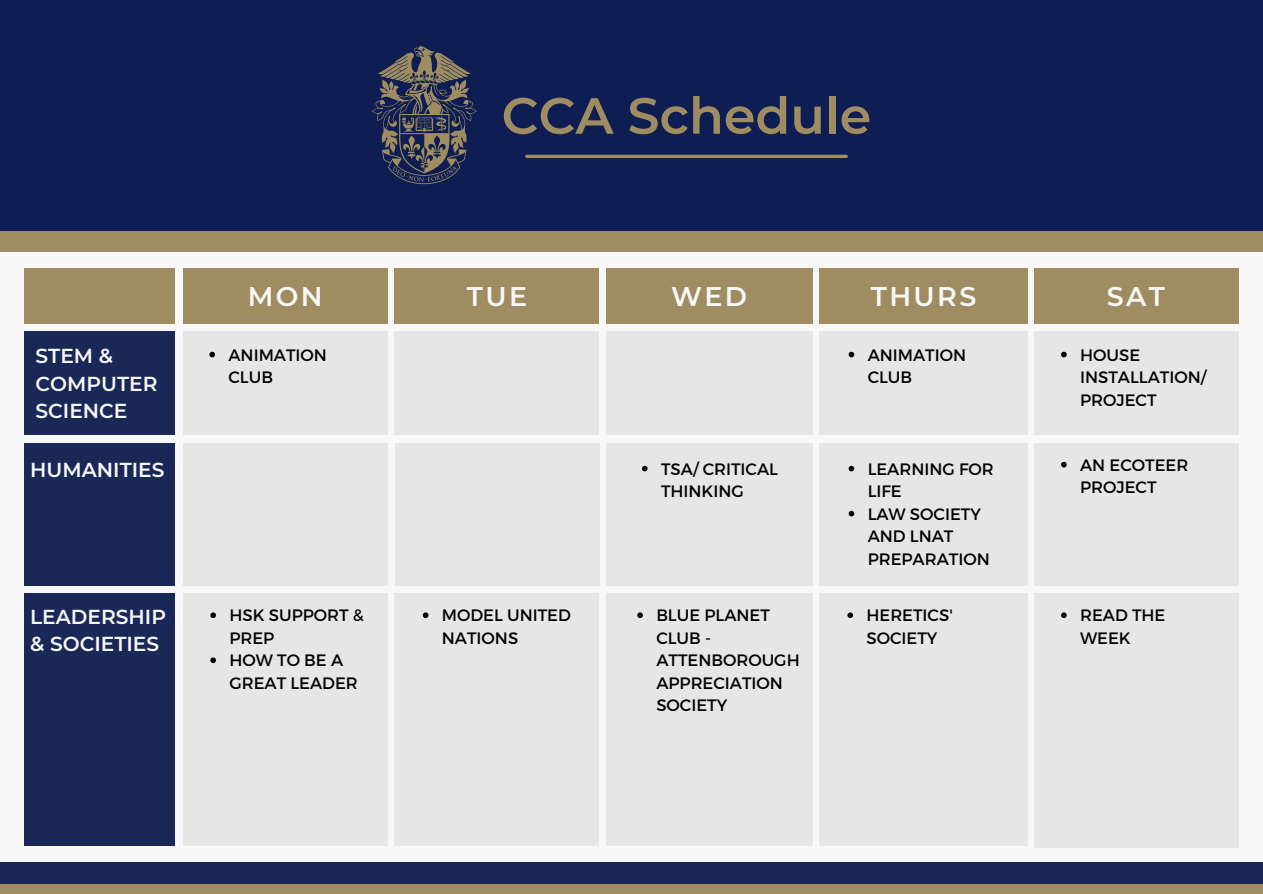
<style>
.page{position:relative;width:1263px;height:894px;background:#fff}
.page>*{position:absolute;margin:0;border:0;box-sizing:border-box;transform-origin:0 0}
.t1{font:600 50.85px "Montserrat";color:#9f8d61}
.t2{font:600 27px "Montserrat";letter-spacing:.09em;color:#f8f8f8}
.t3{font:600 20.25px/27.5px "Montserrat";color:#f8f8f8}
.t4{font:16.5px/22.5px "Montserrat";color:#000}
</style>
<div class="page">
<div style="left:0;top:0;width:1263px;height:893px;background:#f8f8f8"></div>
<div style="left:0;top:0;width:1263px;height:231px;background:#0e1e53"></div>
<div style="left:0;top:231px;width:1263px;height:20px;background:#9f8d61"></div>
<div style="left:0;top:872px;width:1263px;height:21px;background:#9f8d61"></div>
<svg style="left:371px;top:46px;width:106px;height:138px"></svg>
<hr style="left:527px;top:155px;width:319px;height:3px;background:#9f8d61">
<div style="left:0;top:862px;width:1263px;height:21px;background:#192857"></div>
<div style="left:183px;top:268px;width:205px;height:55px;background:#9f8d61"></div>
<div style="left:606px;top:268px;width:207px;height:55px;background:#9f8d61"></div>
<div style="left:819px;top:268px;width:208px;height:55px;background:#9f8d61"></div>
<div style="left:1034px;top:268px;width:204px;height:55px;background:#9f8d61"></div>
<div style="left:24px;top:268px;width:151px;height:55px;background:#9f8d61"></div>
<div style="left:394px;top:268px;width:205px;height:55px;background:#9f8d61"></div>
<div style="left:24px;top:331px;width:151px;height:103px;background:#192857"></div>
<div style="left:183px;top:331px;width:205px;height:103px;background:#e6e6e6"></div>
<div style="left:394px;top:331px;width:205px;height:103px;background:#e6e6e6"></div>
<div style="left:606px;top:331px;width:207px;height:103px;background:#e6e6e6"></div>
<div style="left:819px;top:331px;width:208px;height:103px;background:#e6e6e6"></div>
<div style="left:1034px;top:331px;width:204px;height:103px;background:#e6e6e6"></div>
<div style="left:24px;top:442px;width:151px;height:143px;background:#192857"></div>
<div style="left:183px;top:442px;width:205px;height:143px;background:#e6e6e6"></div>
<div style="left:395px;top:442px;width:205px;height:143px;background:#e6e6e6"></div>
<div style="left:606px;top:442px;width:207px;height:143px;background:#e6e6e6"></div>
<div style="left:819px;top:442px;width:208px;height:143px;background:#e6e6e6"></div>
<div style="left:1034px;top:442px;width:204px;height:143px;background:#e6e6e6"></div>
<div style="left:24px;top:593px;width:151px;height:252px;background:#192857"></div>
<div style="left:183px;top:593px;width:205px;height:252px;background:#e6e6e6"></div>
<div style="left:394px;top:593px;width:205px;height:252px;background:#e6e6e6"></div>
<div style="left:606px;top:593px;width:207px;height:252px;background:#e6e6e6"></div>
<div style="left:819px;top:593px;width:208px;height:252px;background:#e6e6e6"></div>
<div style="left:1034px;top:593px;width:204px;height:254px;background:#e6e6e6"></div>
<svg style="left:209px;top:351px;width:6px;height:6px"></svg>
<svg style="left:1061px;top:351px;width:6px;height:6px"></svg>
<svg style="left:849px;top:351px;width:5px;height:6px"></svg>
<svg style="left:642px;top:465px;width:6px;height:6px"></svg>
<svg style="left:849px;top:465px;width:5px;height:6px"></svg>
<svg style="left:849px;top:510px;width:5px;height:6px"></svg>
<svg style="left:1061px;top:461px;width:6px;height:6px"></svg>
<svg style="left:1061px;top:612px;width:6px;height:6px"></svg>
<svg style="left:210px;top:612px;width:6px;height:6px"></svg>
<svg style="left:210px;top:657px;width:6px;height:6px"></svg>
<svg style="left:423px;top:612px;width:5px;height:6px"></svg>
<svg style="left:637px;top:612px;width:6px;height:6px"></svg>
<svg style="left:847px;top:612px;width:6px;height:6px"></svg>
<p class="t1" style="left:502px;top:84px;width:371px">CCA Schedule</p>
<p class="t2" style="left:248px;top:279px;width:77px">MON</p>
<p class="t2" style="left:467px;top:279px;width:62px">TUE</p>
<p class="t2" style="left:671px;top:279px;width:77px">WED</p>
<p class="t2" style="left:871px;top:279px;width:107px">THURS</p>
<p class="t2" style="left:1107px;top:279px;width:60px">SAT</p>
<p class="t3" style="left:36px;top:342px;width:123px">STEM &amp;<br>COMPUTER<br>SCIENCE</p>
<p class="t4" style="left:228px;top:342px;width:100px">ANIMATION<br>CLUB</p>
<p class="t4" style="left:1080px;top:342px;width:128px">HOUSE<br>INSTALLATION/<br>PROJECT</p>
<p class="t4" style="left:868px;top:342px;width:100px">ANIMATION<br>CLUB</p>
<p class="t4" style="left:661px;top:456px;width:119px">TSA/ CRITICAL<br>THINKING</p>
<p class="t3" style="left:30px;top:456px;width:136px">HUMANITIES</p>
<p class="t4" style="left:868px;top:456px;width:128px">LEARNING FOR<br>LIFE</p>
<p class="t4" style="left:868px;top:501px;width:124px">LAW SOCIETY<br>AND LNAT<br>PREPARATION</p>
<p class="t4" style="left:1080px;top:453px;width:110px">AN ECOTEER<br>PROJECT</p>
<p class="t3" style="left:30px;top:602px;width:137px">LEADERSHIP &amp; SOCIETIES</p>
<p class="t4" style="left:1080px;top:603px;width:87px">READ THE<br>WEEK</p>
<p class="t4" style="left:229px;top:603px;width:136px">HSK SUPPORT &amp;<br>PREP</p>
<p class="t4" style="left:229px;top:648px;width:130px">HOW TO BE A<br>GREAT LEADER</p>
<p class="t4" style="left:442px;top:603px;width:131px">MODEL UNITED<br>NATIONS</p>
<p class="t4" style="left:656px;top:603px;width:145px">BLUE PLANET<br>CLUB -<br>ATTENBOROUGH<br>APPRECIATION<br>SOCIETY</p>
<p class="t4" style="left:866px;top:603px;width:88px">HERETICS'<br>SOCIETY</p>
</div>
